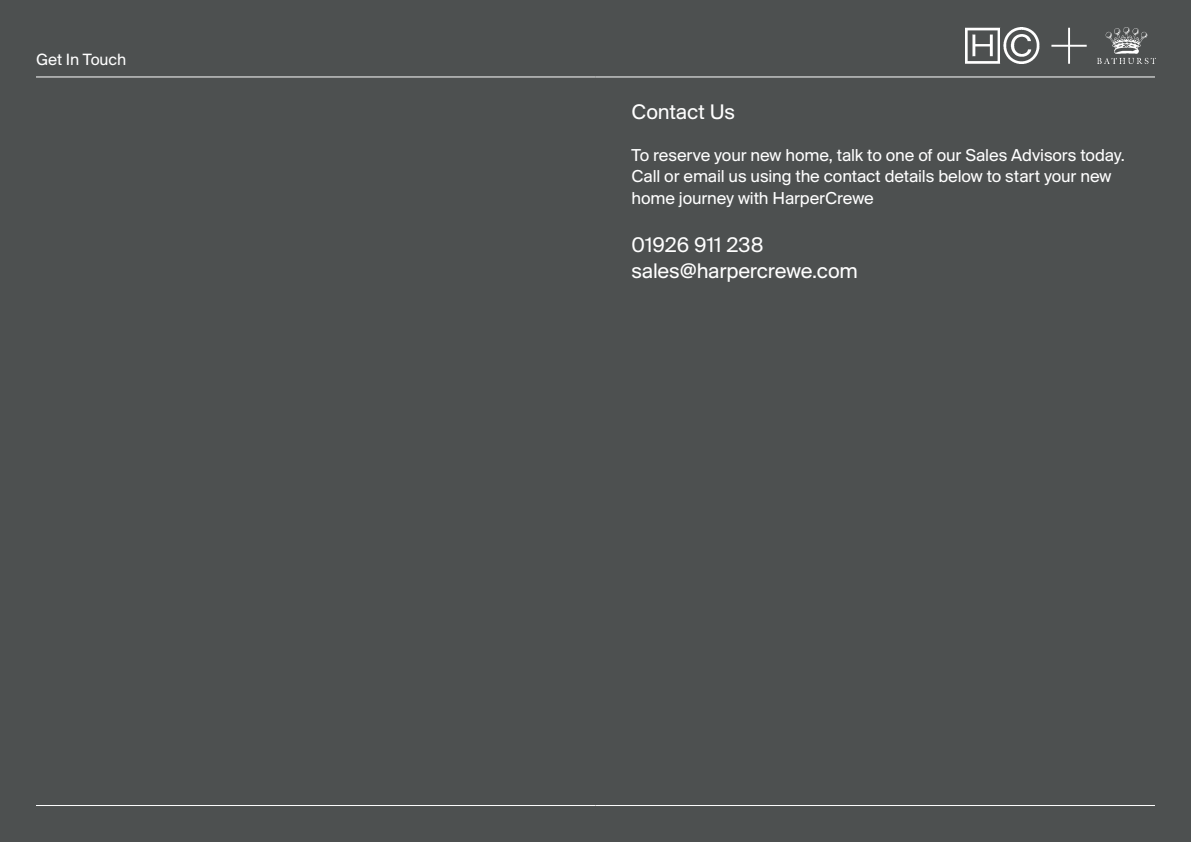
<style>
.page{position:relative;width:1191px;height:842px;background:#4d5050}
.page>*{position:absolute;margin:0;border:0;box-sizing:border-box;transform-origin:0 0}
.t1{font:22px/26.4px "Suisse BP Intl";letter-spacing:-.01em;color:#fff}
.t2{font:18px/21.6px "Suisse BP Intl";letter-spacing:-.01em;color:#fff}
.t3{font:17px "Suisse BP Intl";letter-spacing:-.005em;color:#fff}
</style>
<div class="page">
<hr style="left:36px;top:805px;width:559px;height:1px;background:#fff">
<hr style="left:595px;top:805px;width:560px;height:1px;background:#fff">
<hr style="left:595px;top:77px;width:560px;height:1px;background:#fff">
<img style="left:965px;top:28px;width:190px;height:36px">
<hr style="left:36px;top:77px;width:559px;height:1px;background:#fff">
<p class="t3" style="left:36px;top:50px;width:92px">Get In Touch</p>
<p class="t1" style="left:631px;top:98px;width:105px">Contact Us</p>
<p class="t2" style="left:631px;top:143px;width:495px">To reserve your new home, talk to one of our Sales Advisors today.<br>Call or email us using the contact details below to start your new home journey with HarperCrewe</p>
<p class="t1" style="left:631px;top:231px;width:228px">01926 911 238 sales@harpercrewe.com</p>
</div>
